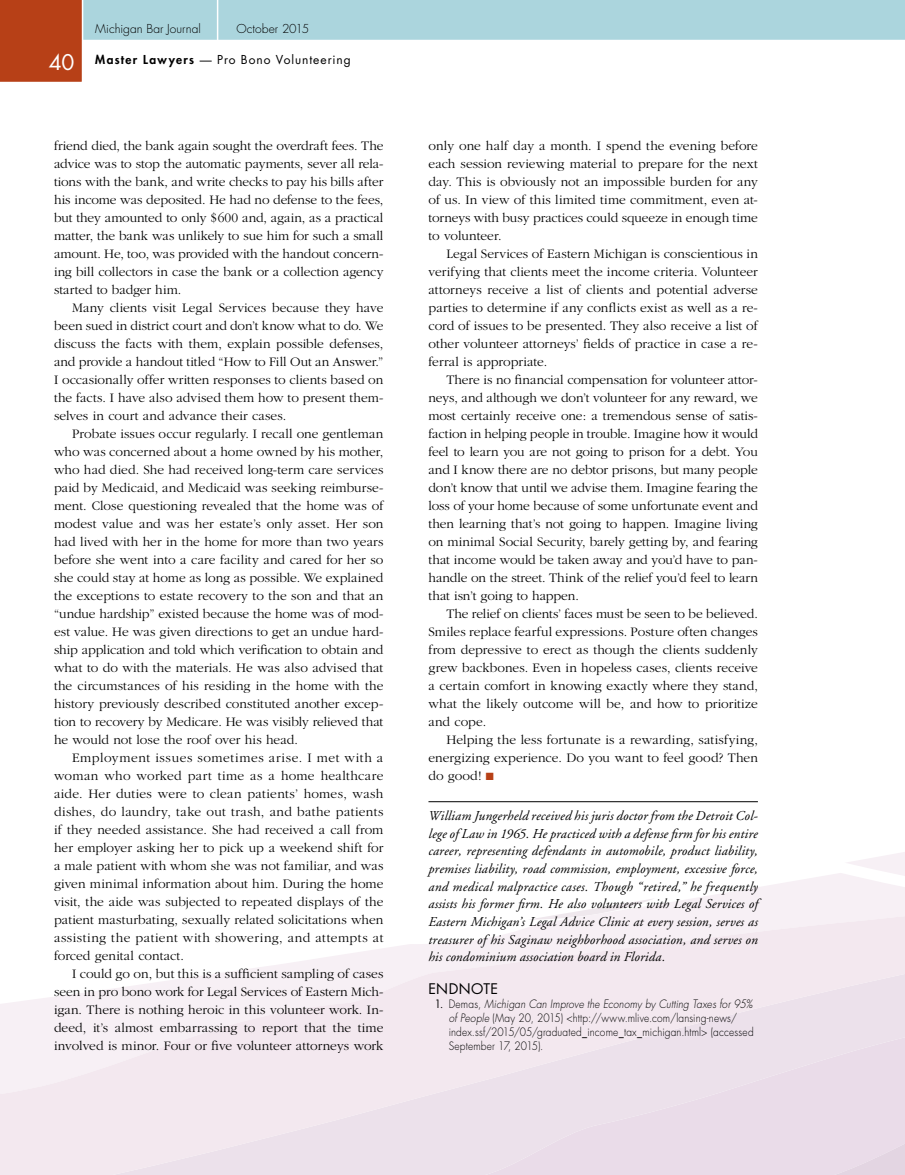
<style>
.page{position:relative;width:905px;height:1175px;background:#fff}
.page>*{position:absolute;margin:0;border:0;box-sizing:border-box;transform-origin:0 0}
.t1{font:21px "Futura";color:#fff}
.t2{font:14.25px "Futura";letter-spacing:.03em;color:#000}
.t3{font:300 13.5px/18px "Garamond";color:#000;text-align:justify}
.t4{font:italic 13.5px/17.7px "Adobe Garamond";letter-spacing:.01em;color:#000;text-align:justify}
.t5{font:12px "Futura";letter-spacing:.075em;color:#000}
.t6{font:300 12px "Futura";letter-spacing:.005em;color:#000}
.t7{font:300 11.25px/13.8px "Futura";letter-spacing:.015em;color:#000;scale:.9 1}
.s1{font-weight:800}
.s2{color:#b74017}
.s3{font-weight:400}
.s4{font-style:italic}
</style>
<div class="page">
<svg style="left:0;top:0;width:904px;height:82px"></svg>
<hr style="left:217px;top:0;width:1px;height:40px;background:#fff">
<svg style="left:0;top:802px;width:904px;height:372px;fill:#f3e9f0"></svg>
<hr style="left:428px;top:801px;width:330px;height:1px;background:#000">
<h1 class="t1" style="left:49px;top:48px;width:27px">40</h1>
<p class="t6" style="left:95px;top:21px;width:107px">Michigan Bar Journal</p>
<p class="t6" style="left:236px;top:21px;width:75px">October 2015</p>
<p class="t5" style="left:95px;top:51px;width:257px"><span class="s1">Master Lawyers</span> — Pro Bono Volunteering</p>
<p class="t3" style="left:54px;top:137px;width:331px">friend died, the bank again sought the overdraft fees. The advice was to stop the automatic payments, sever all rela&shy;tions with the bank, and write checks to pay his bills after his income was deposited. He had no defense to the fees, but they amounted to only $600 and, again, as a practical matter, the bank was unlikely to sue him for such a small amount. He, too, was provided with the handout concern&shy;ing bill collectors in case the bank or a collection agency started to badger him.</p>
<p class="t3" style="left:54px;top:299px;width:331px;text-indent:18px">Many clients visit Legal Services because they have been sued in district court and don’t know what to do. We discuss the facts with them, explain possible defenses, and provide a handout titled “How to Fill Out an Answer.” I occasionally offer written responses to clients based on the facts. I have also advised them how to present them&shy;selves in court and advance their cases.</p>
<p class="t3" style="left:54px;top:425px;width:331px;text-indent:18px">Probate issues occur regularly. I recall one gentleman who was concerned about a home owned by his mother, who had died. She had received long-term care services paid by Medicaid, and Medicaid was seeking reimburse&shy;ment. Close questioning revealed that the home was of modest value and was her estate’s only asset. Her son had lived with her in the home for more than two years before she went into a care facility and cared for her so she could stay at home as long as possible. We explained the exceptions to estate recovery to the son and that an “undue hardship” existed because the home was of mod&shy;est value. He was given directions to get an undue hard&shy;ship application and told which verification to obtain and what to do with the materials. He was also advised that the circumstances of his residing in the home with the history previously described constituted another excep&shy;tion to recovery by Medicare. He was visibly relieved that he would not lose the roof over his head.</p>
<p class="t3" style="left:54px;top:748px;width:331px;text-indent:18px">Employment issues sometimes arise. I met with a woman who worked part time as a home healthcare aide. Her duties were to clean patients’ homes, wash dishes, do laundry, take out trash, and bathe patients if they needed assistance. She had received a call from her employer asking her to pick up a weekend shift for a male patient with whom she was not familiar, and was given minimal information about him. During the home visit, the aide was subjected to repeated displays of the patient masturbating, sexually related solicitations when assisting the patient with showering, and attempts at forced genital contact.</p>
<p class="t3" style="left:54px;top:964px;width:331px;text-indent:18px">I could go on, but this is a sufficient sampling of cases seen in pro bono work for Legal Services of Eastern Mich&shy;igan. There is nothing heroic in this volunteer work. In&shy;deed, it’s almost embarrassing to report that the time involved is minor. Four or five volunteer attorneys work</p>
<p class="t3" style="left:428px;top:137px;width:331px">only one half day a month. I spend the evening before each session reviewing material to prepare for the next day. This is obviously not an impossible burden for any of us. In view of this limited time commitment, even at&shy;torneys with busy practices could squeeze in enough time to volunteer.</p>
<p class="t3" style="left:428px;top:245px;width:331px;text-indent:18px">Legal Services of Eastern Michigan is conscientious in verifying that clients meet the income criteria. Volunteer attorneys receive a list of clients and potential adverse parties to determine if any conflicts exist as well as a re&shy;cord of issues to be presented. They also receive a list of other volunteer attorneys’ fields of practice in case a re&shy;ferral is appropriate.</p>
<p class="t3" style="left:428px;top:371px;width:331px;text-indent:18px">There is no financial compensation for volunteer attor&shy;neys, and although we don’t volunteer for any reward, we most certainly receive one: a tremendous sense of satis&shy;faction in helping people in trouble. Imagine how it would feel to learn you are not going to prison for a debt. You and I know there are no debtor prisons, but many people don’t know that until we advise them. Imagine fearing the loss of your home because of some unfortunate event and then learning that’s not going to happen. Imagine living on minimal Social Security, barely getting by, and fearing that income would be taken away and you’d have to pan&shy;handle on the street. Think of the relief you’d feel to learn that isn’t going to happen.</p>
<p class="t3" style="left:428px;top:605px;width:331px;text-indent:18px">The relief on clients’ faces must be seen to be believed.<br>Smiles replace fearful expressions. Posture often changes from depressive to erect as though the clients suddenly grew backbones. Even in hopeless cases, clients receive a certain comfort in knowing exactly where they stand, what the likely outcome will be, and how to prioritize and cope.</p>
<p class="t3" style="left:428px;top:730px;width:331px;text-indent:18px">Helping the less fortunate is a rewarding, satisfying, energizing experience. Do you want to feel good? Then do good! <span class="s2">■</span></p>
<p class="t4" style="left:428px;top:807px;width:331px">William Jungerheld received his juris doctor from the Detroit Col&shy;lege of Law in 1965. He practiced with a defense firm for his entire career, representing defendants in automobile, product liability, premises liability, road commission, employment, excessive force, and medical malpractice cases. Though “retired,” he frequently assists his former firm. He also volunteers with Legal Services of Eastern Michigan’s Legal Advice Clinic at every session, serves as treasurer of his Saginaw neighborhood association, and serves on his condominium association board in Florida.</p>
<p class="t2" style="left:428px;top:979px;width:71px">ENDNOTE</p>
<p class="t7" style="left:448px;top:997px;width:340px;text-indent:-14px"><span class="s3">1.</span> Demas, <span class="s4">Michigan Can Improve the Economy by Cutting Taxes for 95% of People</span> (May 20, 2015) &lt;http://www.mlive.com/lansing-news/ index.ssf/2015/05/graduated_income_tax_michigan.html&gt; (accessed September 17, 2015).</p>
</div>
